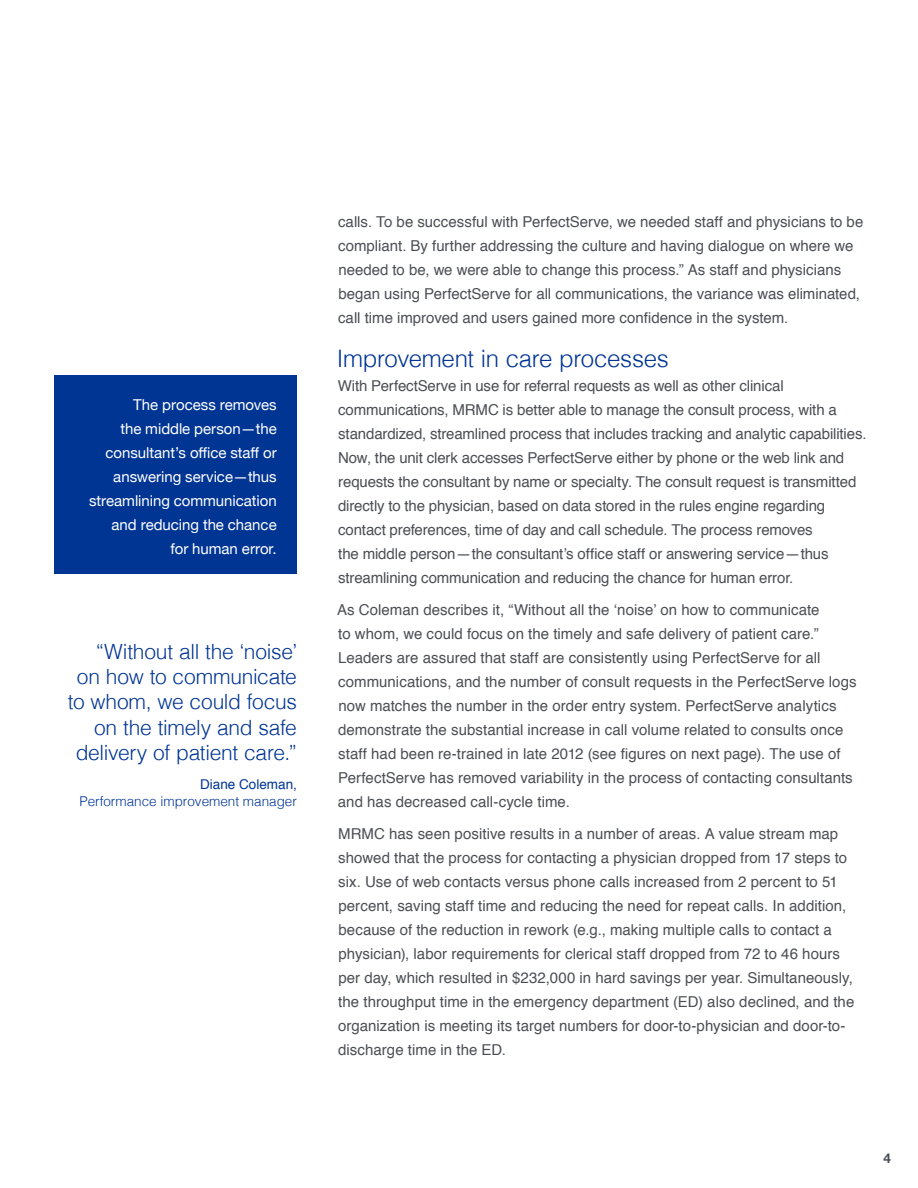
<style>
.page{position:relative;width:918px;height:1188px;background:#fff}
.page>*{position:absolute;margin:0;border:0;box-sizing:border-box;transform-origin:0 0}
.t1{font:300 24px "Helvetica";letter-spacing:-.01em;color:#003594}
.t2{font:300 21px/25.2px "Helvetica";letter-spacing:-.015em;color:#003594;text-align:right}
.t3{font:15px/24px "Helvetica";color:#4b4f54}
.t4{font:15px/24px "Helvetica Neue";color:#fff;text-align:right}
.t5{font:300 13.5px "Helvetica";color:#003594}
.t6{font:13.5px "Helvetica";color:#003594}
.t7{font:700 13.5px "Helvetica Neue";color:#4b4f54}
</style>
<div class="page">
<div style="left:54px;top:375px;width:243px;height:199px;background:#003594"></div>
<p class="t4" style="left:89px;top:393px;width:189px">The process removes<br>the middle person — the consultant’s office staff or answering service — thus streamlining communication and reducing the chance<br>for human error.</p>
<h2 class="t2" style="left:68px;top:637px;width:231px">“Without all the ‘noise’ on how to communicate to whom, we could focus on the timely and safe delivery of patient care.”</h2>
<p class="t6" style="left:200px;top:774px;width:98px">Diane Coleman,</p>
<p class="t5" style="left:79px;top:789px;width:219px">Performance improvement manager</p>
<p class="t3" style="left:338px;top:210px;width:527px">calls. To be successful with PerfectServe, we needed staff and physicians to be compliant. By further addressing the culture and having dialogue on where we needed to be, we were able to change this process.” As staff and physicians began using PerfectServe for all communications, the variance was eliminated, call time improved and users gained more confidence in the system.</p>
<h1 class="t1" style="left:337px;top:338px;width:333px">Improvement in care processes</h1>
<p class="t3" style="left:338px;top:374px;width:530px">With PerfectServe in use for referral requests as well as other clinical communications, MRMC is better able to manage the consult process, with a standardized, streamlined process that includes tracking and analytic capabilities.<br>Now, the unit clerk accesses PerfectServe either by phone or the web link and requests the consultant by name or specialty. The consult request is transmitted directly to the physician, based on data stored in the rules engine regarding contact preferences, time of day and call schedule. The process removes<br>the middle person — the consultant’s office staff or answering service — thus streamlining communication and reducing the chance for human error.</p>
<p class="t3" style="left:337px;top:598px;width:521px">As Coleman describes it, “Without all the ‘noise’ on how to communicate<br>to whom, we could focus on the timely and safe delivery of patient care.” Leaders are assured that staff are consistently using PerfectServe for all communications, and the number of consult requests in the PerfectServe logs now matches the number in the order entry system. PerfectServe analytics demonstrate the substantial increase in call volume related to consults once staff had been re-trained in late 2012 (see figures on next page). The use of PerfectServe has removed variability in the process of contacting consultants and has decreased call-cycle time.</p>
<p class="t3" style="left:338px;top:822px;width:518px">MRMC has seen positive results in a number of areas. A value stream map showed that the process for contacting a physician dropped from 17 steps to six. Use of web contacts versus phone calls increased from 2 percent to 51 percent, saving staff time and reducing the need for repeat calls. In addition, because of the reduction in rework (e.g., making multiple calls to contact a physician), labor requirements for clerical staff dropped from 72 to 46 hours per day, which resulted in $232,000 in hard savings per year. Simultaneously, the throughput time in the emergency department (ED) also declined, and the organization is meeting its target numbers for door-to-physician and door-to&shy;discharge time in the ED.</p>
<p class="t7" style="left:883px;top:1147px;width:9px">4</p>
</div>
